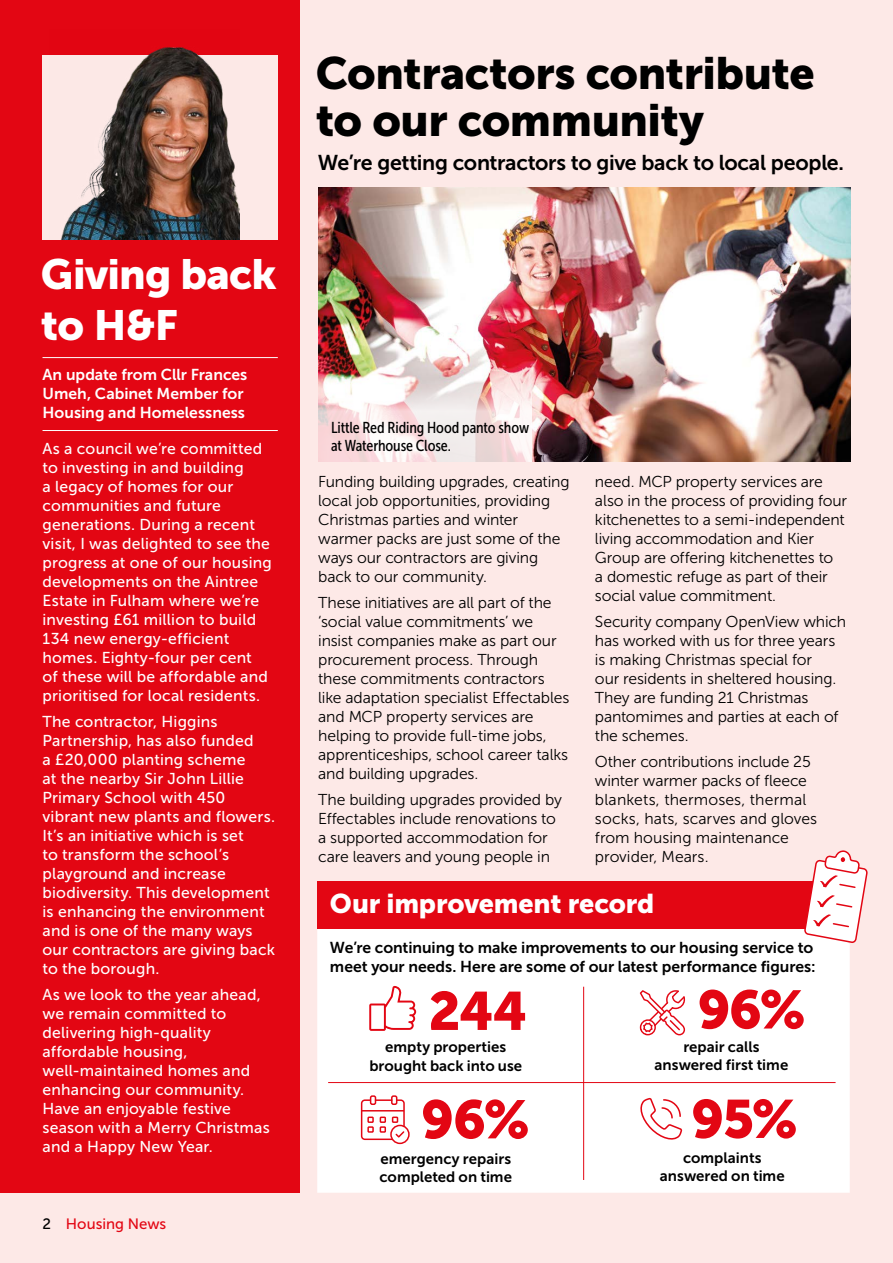
<style>
.page{position:relative;width:893px;height:1263px;background:#fde9e7}
.page>*{position:absolute;margin:0;border:0;box-sizing:border-box;transform-origin:0 0}
.Factoid_numbers_p{font:53.7px "Museo Sans 900";letter-spacing:-.025em;color:#e30613}
.Headline_h2{font:45px/46.5px "Museo Sans 900";letter-spacing:-.01em;color:#000}
.Headline_h2-2{font:42px/50.2px "Museo Sans 900";letter-spacing:-.02em;color:#fff}
.Headline_h2-3{font:27px "Museo Sans 900";letter-spacing:-.005em;color:#fff}
.Standfirst_large_p{font:21.3px "Museo Sans 700";letter-spacing:-.015em;color:#000}
.Body_text_p{font:15.75px/18.9px "Museo Sans 300";letter-spacing:-.01em;color:#000}
.Body_text_p-2{font:15.75px/18.9px "Museo Sans 500";letter-spacing:.015em;color:#fff}
.Body_text_p-3{font:15.75px/18.9px "Museo Sans 700";letter-spacing:-.005em;color:#000}
.Call_to_action_with_rule_p{font:15.75px/18.9px "Museo Sans 700";color:#fff}
.Picture_caption_p{font:15.75px/18px "Museo Sans Cond 500";letter-spacing:-.01em;color:#000}
.Factoid_text_p{font:15px/18.1px "Museo Sans 700";color:#000;text-align:center}
.t1{font:15px "Museo Sans 500";color:#e30613}
.s1{color:#000}
</style>
<div class="page">
<div style="left:0;top:0;width:299px;height:1193px;background:#e30613"></div>
<div style="left:43px;top:55px;width:235px;height:185px;background:#fde9e7"></div>
<img style="left:60px;top:47px;width:180px;height:193px">
<img style="left:318px;top:187px;width:532px;height:274px">
<svg style="left:318px;top:369px;width:213px;height:93px"></svg>
<div style="left:317px;top:928px;width:533px;height:265px;background:#fff"></div>
<div style="left:317px;top:881px;width:532px;height:47px;background:#e30613"></div>
<hr style="left:328px;top:1082px;width:508px;height:1px;background:#e30613">
<hr style="left:583px;top:987px;width:1px;height:193px;background:#e30613">
<svg style="left:804px;top:850px;width:64px;height:93px"></svg>
<div style="left:370px;top:1095px;width:6px;height:10px;border:2px solid #e30613;border-radius:2px"></div>
<div style="left:391px;top:1095px;width:6px;height:10px;border:2px solid #e30613;border-radius:2px"></div>
<svg style="left:391px;top:1125px;width:18px;height:18px"></svg>
<div style="left:390px;top:1125px;width:20px;height:19px;border:2px solid #e30613;border-radius:50%"></div>
<svg style="left:360px;top:1096px;width:46px;height:45px;background:#f7c2c5"></svg>
<svg style="left:369px;top:986px;width:47px;height:45px;background:#f9d1d4"></svg>
<svg style="left:638px;top:1097px;width:45px;height:49px;background:#fbdfe1"></svg>
<svg style="left:640px;top:990px;width:45px;height:45px;background:#f8c5c8"></svg>
<hr style="left:43px;top:357px;width:235px;height:1px;background:#fff">
<hr style="left:43px;top:430px;width:235px;height:1px;background:#fff">
<h2 class="Headline_h2-2" style="left:41px;top:249px;width:237px">Giving back to H&amp;F</h2>
<p class="Call_to_action_with_rule_p" style="left:43px;top:365px;width:206px">An update from Cllr Frances<br>Umeh, Cabinet Member for<br>Housing and Homelessness</p>
<p class="Body_text_p-2" style="left:43px;top:439px;width:231px">As a council we’re committed to investing in and building<br>a legacy of homes for our communities and future generations. During a recent visit, I was delighted to see the progress at one of our housing developments on the Aintree<br>Estate in Fulham where we’re investing £61 million to build<br>134 new energy-efficient homes. Eighty-four per cent<br>of these will be affordable and prioritised for local residents.</p>
<p class="Body_text_p-2" style="left:43px;top:712px;width:234px">The contractor, Higgins<br>Partnership, has also funded<br>a £20,000 planting scheme<br>at the nearby Sir John Lillie<br>Primary School with 450 vibrant new plants and flowers.<br>It’s an initiative which is set<br>to transform the school’s playground and increase biodiversity. This development is enhancing the environment and is one of the many ways our contractors are giving back to the borough.</p>
<p class="Body_text_p-2" style="left:43px;top:985px;width:229px">As we look to the year ahead, we remain committed to delivering high-quality affordable housing, well-maintained homes and enhancing our community.<br>Have an enjoyable festive season with a Merry Christmas and a Happy New Year.</p>
<p class="t1" style="left:43px;top:1215px;width:125px"><span class="s1">2</span> Housing News</p>
<h2 class="Headline_h2" style="left:316px;top:50px;width:501px">Contractors contribute to our community</h2>
<p class="Standfirst_large_p" style="left:318px;top:151px;width:528px">We’re getting contractors to give back to local people.</p>
<p class="Picture_caption_p" style="left:331px;top:419px;width:200px">Little Red Riding Hood panto show at Waterhouse Close.</p>
<p class="Body_text_p" style="left:318px;top:472px;width:253px">Funding building upgrades, creating local job opportunities, providing<br>Christmas parties and winter warmer packs are just some of the ways our contractors are giving back to our community.</p>
<p class="Body_text_p" style="left:318px;top:593px;width:253px">These initiatives are all part of the ‘social value commitments’ we insist companies make as part our procurement process. Through these commitments contractors like adaptation specialist Effectables and MCP property services are helping to provide full-time jobs, apprenticeships, school career talks and building upgrades.</p>
<p class="Body_text_p" style="left:318px;top:790px;width:245px">The building upgrades provided by Effectables include renovations to a supported accommodation for care leavers and young people in</p>
<p class="Body_text_p" style="left:595px;top:472px;width:254px">need. MCP property services are also in the process of providing four kitchenettes to a semi-independent living accommodation and Kier<br>Group are offering kitchenettes to<br>a domestic refuge as part of their social value commitment.</p>
<p class="Body_text_p" style="left:595px;top:612px;width:253px">Security company OpenView which has worked with us for three years is making Christmas special for<br>our residents in sheltered housing.<br>They are funding 21 Christmas pantomimes and parties at each of the schemes.</p>
<p class="Body_text_p" style="left:595px;top:752px;width:224px">Other contributions include 25 winter warmer packs of fleece blankets, thermoses, thermal socks, hats, scarves and gloves from housing maintenance provider, Mears.</p>
<h2 class="Headline_h2-3" style="left:330px;top:888px;width:326px">Our improvement record</h2>
<p class="Body_text_p-3" style="left:330px;top:938px;width:487px">We’re continuing to make improvements to our housing service to meet your needs. Here are some of our latest performance figures:</p>
<p class="Factoid_numbers_p" style="left:428px;top:981px;width:100px">244</p>
<p class="Factoid_text_p" style="left:369px;top:1038px;width:154px">empty properties brought back into use</p>
<p class="Factoid_numbers_p" style="left:697px;top:979px;width:110px">96%</p>
<p class="Factoid_text_p" style="left:655px;top:1037px;width:135px">repair calls answered first time</p>
<p class="Factoid_numbers_p" style="left:421px;top:1089px;width:110px">96%</p>
<p class="Factoid_text_p" style="left:380px;top:1149px;width:134px;text-align:left">emergency repairs completed on time</p>
<p class="Factoid_numbers_p" style="left:691px;top:1089px;width:108px">95%</p>
<p class="Factoid_text_p" style="left:660px;top:1149px;width:126px">complaints answered on time</p>
</div>
